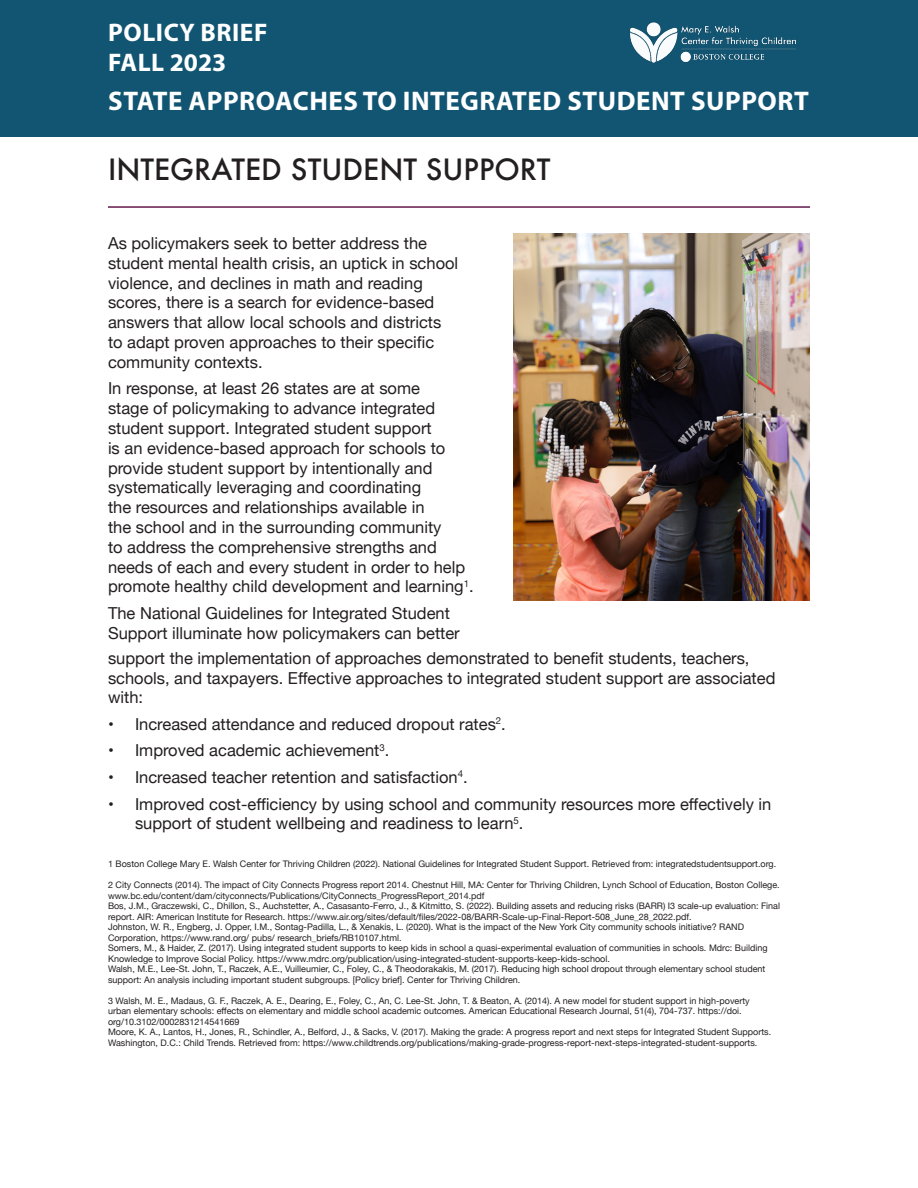
<style>
.page{position:relative;width:918px;height:1188px;background:#fff}
.page>*{position:absolute;margin:0;border:0;box-sizing:border-box;transform-origin:0 0}
.t1{font:500 28.5px "Futura";color:#231f20}
.Header_1{font:700 27px "Myriad Pro";letter-spacing:.02em;color:#fff}
.Header_1-2{font:700 25.5px "Myriad Pro";letter-spacing:.02em;color:#fff}
.Header_1-3{font:700 25.5px "Myriad Pro";color:#fff}
.t2{font:16.5px/19.8px "Helvetica Neue";color:#231f20}
.t3{font:9px/10.5px "Helvetica Neue";color:#231f20}
</style>
<div class="page">
<div style="left:0;top:0;width:918px;height:136px;background:#115573"></div>
<img style="left:513px;top:233px;width:297px;height:367px">
<hr style="left:108px;top:206px;width:702px;height:2px;background:#62194b">
<img style="left:630px;top:22px;width:166px;height:41px">
<p class="Header_1-2" style="left:108px;top:16px;width:161px">POLICY BRIEF</p>
<p class="Header_1-3" style="left:108px;top:46px;width:120px">FALL 2023</p>
<p class="Header_1" style="left:108px;top:83px;width:702px">STATE APPROACHES TO INTEGRATED STUDENT SUPPORT</p>
<p class="t1" style="left:108px;top:150px;width:444px">INTEGRATED STUDENT SUPPORT</p>
<p class="t2" style="left:108px;top:234px;width:352px">As policymakers seek to better address the student mental health crisis, an uptick in school violence, and declines in math and reading scores, there is a search for evidence-based answers that allow local schools and districts to adapt proven approaches to their specific community contexts.</p>
<p class="t2" style="left:108px;top:380px;width:367px">In response, at least 26 states are at some<br>stage of policymaking to advance integrated student support. Integrated student support<br>is an evidence-based approach for schools to provide student support by intentionally and systematically leveraging and coordinating<br>the resources and relationships available in<br>the school and in the surrounding community<br>to address the comprehensive strengths and needs of each and every student in order to help promote healthy child development and learning<sup>1</sup>.</p>
<p class="t2" style="left:108px;top:604px;width:353px">The National Guidelines for Integrated Student<br>Support illuminate how policymakers can better</p>
<p class="t2" style="left:108px;top:649px;width:669px">support the implementation of approaches demonstrated to benefit students, teachers, schools, and taxpayers. Effective approaches to integrated student support are associated with:</p>
<p class="t2" style="left:108px;top:715px;width:399px">• Increased attendance and reduced dropout rates<sup>2</sup>.</p>
<p class="t2" style="left:108px;top:742px;width:283px">• Improved academic achievement<sup>3</sup>.</p>
<p class="t2" style="left:108px;top:768px;width:361px">• Increased teacher retention and satisfaction<sup>4</sup>.</p>
<p class="t2" style="left:135px;top:795px;width:638px;text-indent:-27px">• Improved cost-efficiency by using school and community resources more effectively in support of student wellbeing and readiness to learn<sup>5</sup>.</p>
<p class="t3" style="left:108px;top:859px;width:670px">1 Boston College Mary E. Walsh Center for Thriving Children (2022). National Guidelines for Integrated Student Support. Retrieved from: integratedstudentsupport.org.</p>
<p class="t3" style="left:108px;top:880px;width:673px">2 City Connects (2014). The impact of City Connects Progress report 2014. Chestnut Hill, MA: Center for Thriving Children, Lynch School of Education, Boston College. www.bc.edu/content/dam/cityconnects/Publications/CityConnects_ProgressReport_2014.pdf</p>
<p class="t3" style="left:108px;top:901px;width:674px">Bos, J.M., Graczewski, C., Dhillon, S., Auchstetter, A., Casasanto-Ferro, J., &amp; Kitmitto, S. (2022). Building assets and reducing risks (BARR) I3 scale-up evaluation: Final report. AIR: American Institute for Research. https://www.air.org/sites/default/files/2022-08/BARR-Scale-up-Final-Report-508_June_28_2022.pdf.</p>
<p class="t3" style="left:108px;top:922px;width:638px">Johnston, W. R., Engberg, J. Opper, I.M., Sontag-Padilla, L., &amp; Xenakis, L. (2020). What is the impact of the New York City community schools initiative? RAND<br>Corporation, https://www.rand.org/ pubs/ research_briefs/RB10107.html.</p>
<p class="t3" style="left:108px;top:943px;width:661px">Somers, M., &amp; Haider, Z. (2017). Using integrated student supports to keep kids in school a quasi-experimental evaluation of communities in schools. Mdrc: Building<br>Knowledge to Improve Social Policy. https://www.mdrc.org/publication/using-integrated-student-supports-keep-kids-school.</p>
<p class="t3" style="left:108px;top:964px;width:659px">Walsh, M.E., Lee-St. John, T., Raczek, A.E., Vuilleumier, C., Foley, C., &amp; Theodorakakis, M. (2017). Reducing high school dropout through elementary school student support: An analysis including important student subgroups. [Policy brief]. Center for Thriving Children.</p>
<p class="t3" style="left:108px;top:996px;width:643px">3 Walsh, M. E., Madaus, G. F., Raczek, A. E., Dearing, E., Foley, C., An, C. Lee-St. John, T. &amp; Beaton, A. (2014). A new model for student support in high-poverty urban elementary schools: effects on elementary and middle school academic outcomes. American Educational Research Journal, 51(4), 704-737. https://doi. org/10.3102/0002831214541669</p>
<p class="t3" style="left:108px;top:1028px;width:665px">Moore, K. A., Lantos, H., Jones, R., Schindler, A., Belford, J., &amp; Sacks, V. (2017). Making the grade: A progress report and next steps for Integrated Student Supports.<br>Washington, D.C.: Child Trends. Retrieved from: https://www.childtrends.org/publications/making-grade-progress-report-next-steps-integrated-student-supports.</p>
</div>
